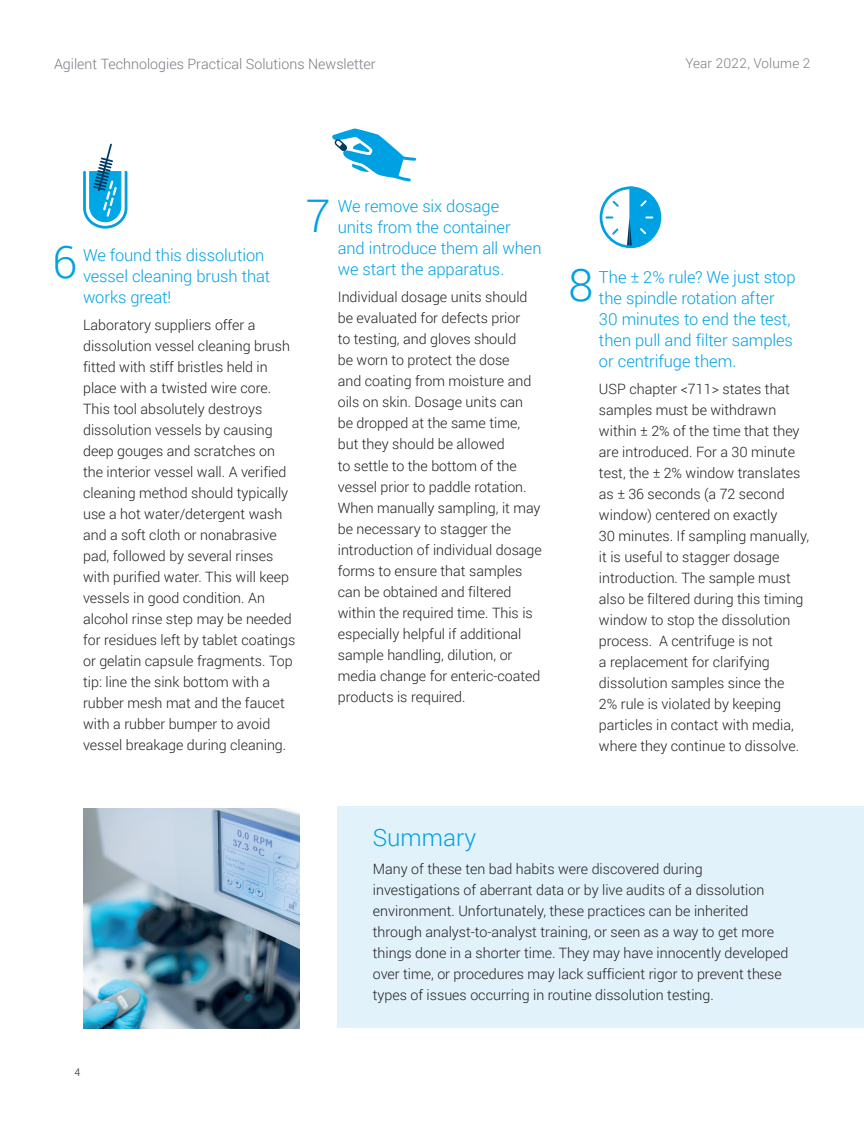
<style>
.page{position:relative;width:864px;height:1134px;background:#fff}
.page>*{position:absolute;margin:0;border:0;box-sizing:border-box;transform-origin:0 0}
.t1{font:300 45px "Roboto";color:#00a1e3}
.t2{font:300 24px "Roboto";color:#00a1e3}
.t3{font:300 16.5px/21px "Roboto";letter-spacing:-.005em;color:#00a1e3}
.t4{font:300 14.25px/21px "Roboto";color:#231f20}
.t5{font:300 14.25px "Roboto";color:#787d83}
.t6{font:300 13.5px "Roboto";letter-spacing:.015em;color:#787d83}
.t7{font:300 10.5px "Roboto";color:#231f20}
</style>
<div class="page">
<div style="left:338px;top:807px;width:526px;height:221px;background:#e1f2fb"></div>
<img style="left:83px;top:809px;width:216px;height:219px">
<svg style="left:332px;top:128px;width:85px;height:54px"></svg>
<svg style="left:83px;top:143px;width:45px;height:86px"></svg>
<svg style="left:599px;top:186px;width:63px;height:63px"></svg>
<p class="t5" style="left:54px;top:54px;width:323px">Agilent Technologies Practical Solutions Newsletter</p>
<p class="t6" style="left:686px;top:54px;width:126px">Year 2022, Volume 2</p>
<h1 class="t1" style="left:52px;top:231px;width:26px">6</h1>
<p class="t3" style="left:83px;top:244px;width:189px">We found this dissolution vessel cleaning brush that works great!</p>
<p class="t4" style="left:83px;top:314px;width:214px">Laboratory suppliers offer a dissolution vessel cleaning brush fitted with stiff bristles held in place with a twisted wire core.<br>This tool absolutely destroys dissolution vessels by causing deep gouges and scratches on the interior vessel wall. A verified cleaning method should typically use a hot water/detergent wash and a soft cloth or nonabrasive pad, followed by several rinses with purified water. This will keep vessels in good condition. An alcohol rinse step may be needed for residues left by tablet coatings or gelatin capsule fragments. Top tip: line the sink bottom with a rubber mesh mat and the faucet with a rubber bumper to avoid vessel breakage during cleaning.</p>
<h1 class="t1" style="left:306px;top:185px;width:26px">7</h1>
<p class="t3" style="left:338px;top:196px;width:205px">We remove six dosage<br>units from the container and introduce them all when we start the apparatus.</p>
<p class="t4" style="left:338px;top:286px;width:206px">Individual dosage units should be evaluated for defects prior<br>to testing, and gloves should<br>be worn to protect the dose<br>and coating from moisture and oils on skin. Dosage units can be dropped at the same time, but they should be allowed<br>to settle to the bottom of the vessel prior to paddle rotation.<br>When manually sampling, it may be necessary to stagger the introduction of individual dosage forms to ensure that samples can be obtained and filtered within the required time. This is especially helpful if additional sample handling, dilution, or media change for enteric-coated products is required.</p>
<h1 class="t1" style="left:568px;top:254px;width:26px">8</h1>
<p class="t3" style="left:599px;top:266px;width:198px">The ± 2% rule? We just stop the spindle rotation after<br>30 minutes to end the test, then pull and filter samples or centrifuge them.</p>
<p class="t4" style="left:599px;top:378px;width:212px">USP chapter &lt;711&gt; states that samples must be withdrawn within ± 2% of the time that they are introduced. For a 30 minute test, the ± 2% window translates as ± 36 seconds (a 72 second window) centered on exactly<br>30 minutes. If sampling manually, it is useful to stagger dosage introduction. The sample must also be filtered during this timing window to stop the dissolution process. A centrifuge is not<br>a replacement for clarifying dissolution samples since the<br>2% rule is violated by keeping particles in contact with media, where they continue to dissolve.</p>
<p class="t7" style="left:75px;top:1065px;width:7px">4</p>
<h2 class="t2" style="left:373px;top:821px;width:105px">Summary</h2>
<p class="t4" style="left:373px;top:858px;width:417px">Many of these ten bad habits were discovered during investigations of aberrant data or by live audits of a dissolution environment. Unfortunately, these practices can be inherited through analyst-to-analyst training, or seen as a way to get more things done in a shorter time. They may have innocently developed over time, or procedures may lack sufficient rigor to prevent these types of issues occurring in routine dissolution testing.</p>
</div>
